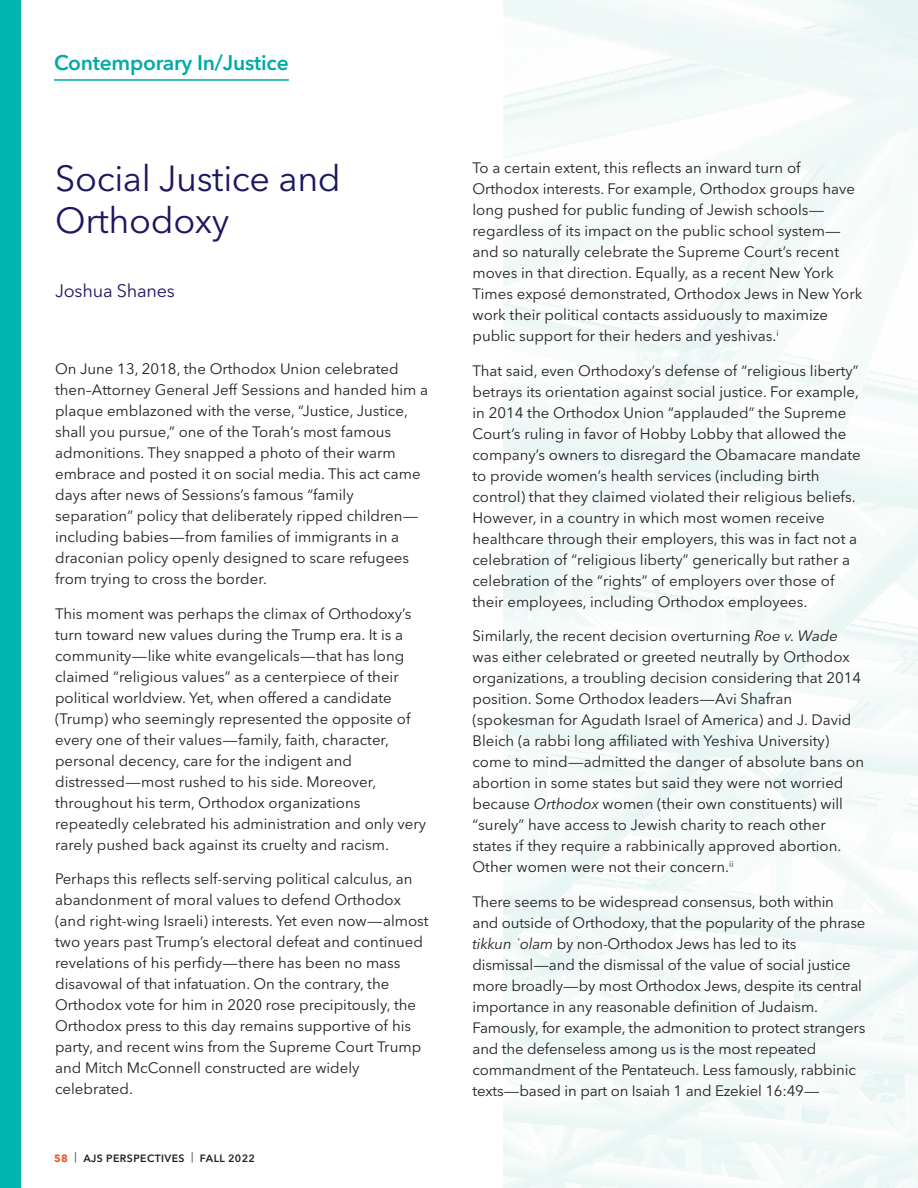
<style>
.page{position:relative;width:918px;height:1188px;background:#fff}
.page>*{position:absolute;margin:0;border:0;box-sizing:border-box;transform-origin:0 0}
.Author_name{font:36px/42px "Avenir Next LT Pro";letter-spacing:-.01em;color:#1d1760}
.t1{font:600 21px "Avenir Next LT Pro";letter-spacing:-.01em;color:#00aba7}
.Author_name-2{font:18px "Avenir Next LT Pro";letter-spacing:-.01em;color:#1d1760}
.Article_body_copy{font:15px/21px "Avenir Next LT Pro";color:#231f20}
.t2{font:600 10.5px "Avenir Next LT Pro";letter-spacing:.04em;color:#231f20}
.s1{font-weight:700;color:#f05123}
.s2{font-weight:400}
.s3{font-style:italic}
.s4{font-family:"Arial";font-style:italic}
</style>
<div class="page">
<div style="left:0;top:0;width:20px;height:1188px;background:#00b5af"></div>
<hr style="left:54px;top:79px;width:235px;height:2px;background:#00aba7">
<p class="t1" style="left:54px;top:50px;width:236px">Contemporary In/Justice</p>
<p class="Author_name" style="left:55px;top:157px;width:287px">Social Justice and<br>Orthodoxy</p>
<p class="Author_name-2" style="left:55px;top:280px;width:121px">Joshua Shanes</p>
<p class="Article_body_copy" style="left:55px;top:359px;width:375px">On June 13, 2018, the Orthodox Union celebrated then–Attorney General Jeff Sessions and handed him a plaque emblazoned with the verse, “Justice, Justice, shall you pursue,” one of the Torah’s most famous admonitions. They snapped a photo of their warm embrace and posted it on social media. This act came days after news of Sessions’s famous “family separation” policy that deliberately ripped children— including babies—from families of immigrants in a draconian policy openly designed to scare refugees from trying to cross the border.</p>
<p class="Article_body_copy" style="left:55px;top:603px;width:372px">This moment was perhaps the climax of Orthodoxy’s turn toward new values during the Trump era. It is a community—like white evangelicals—that has long claimed “religious values” as a centerpiece of their political worldview. Yet, when offered a candidate (Trump) who seemingly represented the opposite of every one of their values—family, faith, character, personal decency, care for the indigent and distressed—most rushed to his side. Moreover, throughout his term, Orthodox organizations repeatedly celebrated his administration and only very rarely pushed back against its cruelty and racism.</p>
<p class="Article_body_copy" style="left:55px;top:869px;width:375px">Perhaps this reflects self-serving political calculus, an abandonment of moral values to defend Orthodox (and right-wing Israeli) interests. Yet even now—almost two years past Trump’s electoral defeat and continued revelations of his perfidy—there has been no mass disavowal of that infatuation. On the contrary, the Orthodox vote for him in 2020 rose precipitously, the Orthodox press to this day remains supportive of his party, and recent wins from the Supreme Court Trump and Mitch McConnell constructed are widely celebrated.</p>
<p class="t2" style="left:54px;top:1152px;width:202px"><span class="s1">58</span> <span class="s2">|</span> AJS PERSPECTIVES <span class="s2">|</span> FALL 2022</p>
<p class="Article_body_copy" style="left:472px;top:158px;width:392px">To a certain extent, this reflects an inward turn of Orthodox interests. For example, Orthodox groups have long pushed for public funding of Jewish schools— regardless of its impact on the public school system— and so naturally celebrate the Supreme Court’s recent moves in that direction. Equally, as a recent New York Times exposé demonstrated, Orthodox Jews in New York work their political contacts assiduously to maximize public support for their heders and yeshivas.<sup>i</sup></p>
<p class="Article_body_copy" style="left:472px;top:360px;width:390px">That said, even Orthodoxy’s defense of “religious liberty” betrays its orientation against social justice. For example, in 2014 the Orthodox Union “applauded” the Supreme Court’s ruling in favor of Hobby Lobby that allowed the company’s owners to disregard the Obamacare mandate to provide women’s health services (including birth control) that they claimed violated their religious beliefs.<br>However, in a country in which most women receive healthcare through their employers, this was in fact not a celebration of “religious liberty” generically but rather a celebration of the “rights” of employers over those of their employees, including Orthodox employees.</p>
<p class="Article_body_copy" style="left:472px;top:626px;width:393px">Similarly, the recent decision overturning <span class="s3">Roe v. Wade </span>was either celebrated or greeted neutrally by Orthodox organizations, a troubling decision considering that 2014 position. Some Orthodox leaders—Avi Shafran (spokesman for Agudath Israel of America) and J. David Bleich (a rabbi long affiliated with Yeshiva University) come to mind—admitted the danger of absolute bans on abortion in some states but said they were not worried because <span class="s3">Orthodox</span> women (their own constituents) will “surely” have access to Jewish charity to reach other states if they require a rabbinically approved abortion.<br>Other women were not their concern.<sup>ii</sup></p>
<p class="Article_body_copy" style="left:472px;top:891px;width:394px">There seems to be widespread consensus, both within<br>and outside of Orthodoxy, that the popularity of the phrase <span class="s3">tikkun</span> <span class="s4">ʿ</span><span class="s3">olam</span> by non-Orthodox Jews has led to its dismissal—and the dismissal of the value of social justice more broadly—by most Orthodox Jews, despite its central importance in any reasonable definition of Judaism.<br>Famously, for example, the admonition to protect strangers and the defenseless among us is the most repeated commandment of the Pentateuch. Less famously, rabbinic texts—based in part on Isaiah 1 and Ezekiel 16:49—</p>
</div>
